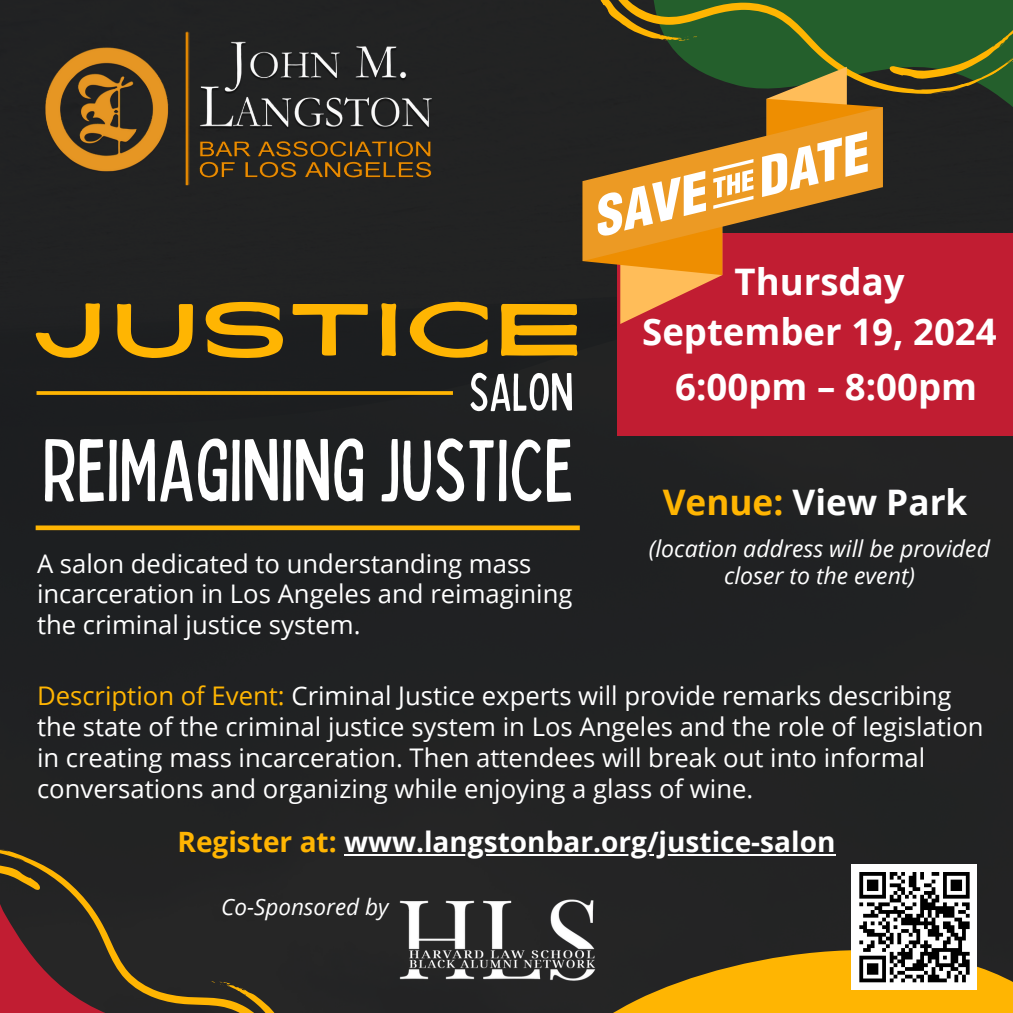
<style>
.page{position:relative;width:1013px;height:1013px;background:#fff}
.page>*{position:absolute;margin:0;border:0;box-sizing:border-box;transform-origin:0 0}
.t1{font:condensed 87.75px "Bobby Jones";color:#fff}
.t2{font:73.38px "Ayr Lucidity Expand";letter-spacing:.045em;color:#ffb502}
.t3{font:condensed 53.38px "Bobby Jones";color:#fff}
.t4{font:700 36.62px/50.2px "Open Sans";color:#fff;text-align:center}
.t5{font:700 35.25px "Open Sans";color:#fff}
.t6{font:700 28px "Open Sans";color:#fff}
.t7{font:25.62px/30.8px "Open Sans";color:#fff}
.t8{font:italic 23.12px/27px "Open Sans";color:#fff;text-align:center}
.t9{font:italic 22.5px "Open Sans";color:#fff}
.s1{color:#ffb502}
</style>
<div class="page">
<div style="left:0;top:0;width:1012px;height:1012px;background:#212223"></div>
<svg style="left:535px;top:912px;width:477px;height:100px;background:#856416"></svg>
<div style="left:0;top:631px;width:506px;height:381px;background:#212223"></div>
<svg style="left:0;top:780px;width:305px;height:232px;background:#352924"></svg>
<svg style="left:569px;top:0;width:443px;height:231px;background:#2f4224"></svg>
<svg style="left:37px;top:391px;width:416px;height:4px;background:#f1ab03"></svg>
<div style="left:36px;top:525px;width:544px;height:5px;background:#ffb502"></div>
<div style="left:617px;top:233px;width:395px;height:202px;background:#c11d32"></div>
<img style="left:26px;top:26px;width:418px;height:166px">
<svg style="left:582px;top:107px;width:300px;height:126px;background:#423623"></svg>
<svg style="left:582px;top:159px;width:171px;height:165px"></svg>
<svg style="left:762px;top:67px;width:120px;height:130px"></svg>
<img style="left:388px;top:882px;width:222px;height:119px">
<hr style="left:344px;top:854px;width:491px;height:2px;background:#fff">
<div style="left:851px;top:864px;width:126px;height:125px;background:#fff"></div>
<svg style="left:859px;top:872px;width:111px;height:111px"></svg>
<p class="t2" style="left:32px;top:282px;width:553px">JUSTICE</p>
<p class="t3" style="left:469px;top:357px;width:106px">SALON</p>
<p class="t1" style="left:42px;top:413px;width:533px">REIMAGININGJUSTICE</p>
<p class="t7" style="left:37px;top:547px;width:537px">A salon dedicated to understanding mass incarceration in Los Angeles and reimagining the criminal justice system.</p>
<h2 class="t4" style="left:642px;top:255px;width:356px">Thursday<br>September 19, 2024</h2>
<h3 class="t4" style="left:675px;top:361px;width:303px">6:00pm – 8:00pm</h3>
<h4 class="t5" style="left:662px;top:478px;width:306px"><span class="s1">Venue:</span> View Park</h4>
<h1 class="t8" style="left:649px;top:534px;width:342px">(location address will be provided closer to the event)</h1>
<h4 class="t7" style="left:37px;top:680px;width:948px"><span class="s1">Description of Event:</span> Criminal Justice experts will provide remarks describing the state of the criminal justice system in Los Angeles and the role of legislation in creating mass incarceration. Then attendees will break out into informal conversations and organizing while enjoying a glass of wine.</h4>
<p class="t6" style="left:177px;top:822px;width:659px"><span class="s1">Register at:</span> www.langstonbar.org/justice-salon</p>
<p class="t9" style="left:221px;top:891px;width:169px">Co-Sponsored by</p>
</div>
